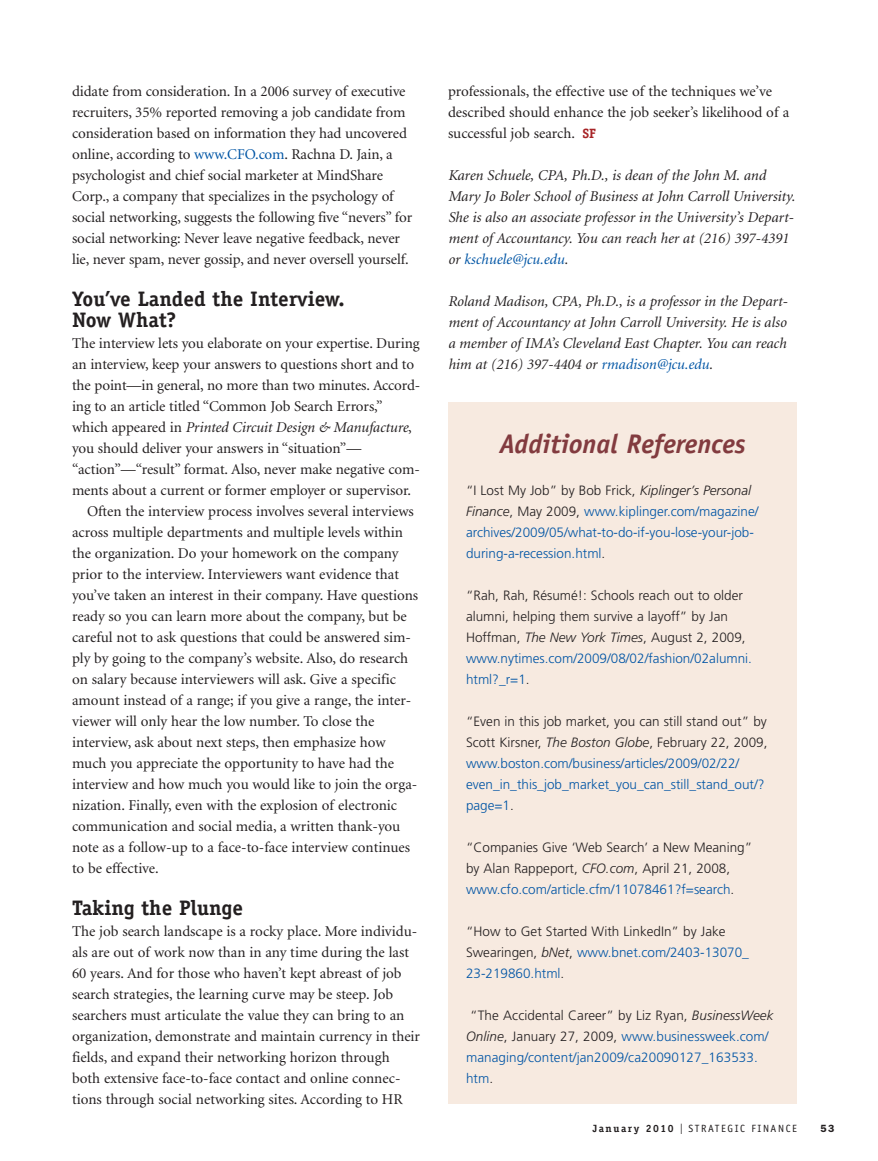
<style>
.page{position:relative;width:878px;height:1161px;background:#fff}
.page>*{position:absolute;margin:0;border:0;box-sizing:border-box;transform-origin:0 0}
.t1{font:italic 700 27px "Officina Sans";color:#823b3f}
.t2{font:700 21px/21px "Officina Serif";color:#231f20}
.t3{font:15px/21px "Minion";color:#231f20}
.t4{font:italic 15px/21px "Minion";color:#231f20}
.t5{font:300 13.5px/21px "Frutiger";color:#0155a5}
.t6{font:300 13.5px/21px "Frutiger";color:#231f20}
.t7{font:10.5px "Officina Sans";letter-spacing:.15em;color:#231f20}
.t8{font:600 10.5px "Franklin Gothic";color:#231f20}
.s1{color:#0155a5}
.s2{font-style:normal}
.s3{font-family:"Officina Serif";font-weight:700;font-size:13.5px;color:#a72427}
.s4{color:#231f20}
.s5{font-style:italic;color:#231f20}
.s6{font-style:italic}
.s7{font-family:"Officina Serif";font-weight:700}
.s8{font-family:"Franklin Gothic";font-size:15px}
</style>
<div class="page">
<div style="left:448px;top:403px;width:348px;height:701px;background:#f7eae0"></div>
<p class="t3" style="left:72px;top:82px;width:342px">didate from consideration. In a 2006 survey of executive recruiters, 35% reported removing a job candidate from consideration based on information they had uncovered online, according to <span class="s1">www.CFO.com</span>. Rachna D. Jain, a psychologist and chief social marketer at MindShare Corp., a company that specializes in the psychology of social networking, suggests the following five “nevers” for social networking: Never leave negative feedback, never lie, never spam, never gossip, and never oversell yourself.</p>
<h2 class="t2" style="left:72px;top:290px;width:274px">You’ve Landed the Interview.<br>Now What?</h2>
<p class="t3" style="left:72px;top:334px;width:349px">The interview lets you elaborate on your expertise. During</p>
<p class="t3" style="left:72px;top:355px;width:343px">an interview, keep your answers to questions short and to</p>
<p class="t3" style="left:72px;top:376px;width:350px">the point—in general, no more than two minutes. Accord-</p>
<p class="t3" style="left:72px;top:397px;width:312px">ing to an article titled “Common Job Search Errors,”</p>
<p class="t4" style="left:72px;top:418px;width:341px"><span class="s2">which appeared in</span> Printed Circuit Design &amp; Manufacture<span class="s2">,</span></p>
<p class="t3" style="left:72px;top:439px;width:291px">you should deliver your answers in “situation”—</p>
<p class="t3" style="left:72px;top:460px;width:349px">“action”—“result” format. Also, never make negative com-</p>
<p class="t3" style="left:72px;top:481px;width:341px">ments about a current or former employer or supervisor.</p>
<p class="t3" style="left:87px;top:502px;width:328px">Often the interview process involves several interviews</p>
<p class="t3" style="left:72px;top:523px;width:332px">across multiple departments and multiple levels within</p>
<p class="t3" style="left:72px;top:544px;width:328px">the organization. Do your homework on the company</p>
<p class="t3" style="left:72px;top:565px;width:328px">prior to the interview. Interviewers want evidence that</p>
<p class="t3" style="left:72px;top:586px;width:348px">you’ve taken an interest in their company. Have questions</p>
<p class="t3" style="left:72px;top:607px;width:336px">ready so you can learn more about the company, but be</p>
<p class="t3" style="left:72px;top:628px;width:340px">careful not to ask questions that could be answered sim-</p>
<p class="t3" style="left:72px;top:649px;width:338px">ply by going to the company’s website. Also, do research</p>
<p class="t3" style="left:72px;top:670px;width:325px">on salary because interviewers will ask. Give a specific</p>
<p class="t3" style="left:72px;top:691px;width:341px">amount instead of a range; if you give a range, the inter-</p>
<p class="t3" style="left:72px;top:712px;width:304px">viewer will only hear the low number. To close the</p>
<p class="t3" style="left:72px;top:733px;width:315px">interview, ask about next steps, then emphasize how</p>
<p class="t3" style="left:72px;top:754px;width:323px">much you appreciate the opportunity to have had the</p>
<p class="t3" style="left:72px;top:775px;width:347px">interview and how much you would like to join the orga-</p>
<p class="t3" style="left:72px;top:796px;width:326px">nization. Finally, even with the explosion of electronic</p>
<p class="t3" style="left:72px;top:817px;width:330px">communication and social media, a written thank-you</p>
<p class="t3" style="left:72px;top:838px;width:339px">note as a follow-up to a face-to-face interview continues</p>
<p class="t3" style="left:72px;top:859px;width:88px">to be effective.</p>
<h2 class="t2" style="left:72px;top:899px;width:172px">Taking the Plunge</h2>
<p class="t3" style="left:72px;top:922px;width:349px">The job search landscape is a rocky place. More individu&shy;als are out of work now than in any time during the last 60 years. And for those who haven’t kept abreast of job search strategies, the learning curve may be steep. Job searchers must articulate the value they can bring to an organization, demonstrate and maintain currency in their fields, and expand their networking horizon through both extensive face-to-face contact and online connec&shy;tions through social networking sites. According to HR</p>
<p class="t3" style="left:448px;top:82px;width:343px">professionals, the effective use of the techniques we’ve described should enhance the job seeker’s likelihood of a successful job search. <span class="s3">SF</span></p>
<p class="t4" style="left:448px;top:166px;width:348px">Karen Schuele, CPA, Ph.D., is dean of the John M. and Mary Jo Boler School of Business at John Carroll University.<br>She is also an associate professor in the University’s Depart&shy;ment of Accountancy. You can reach her at (216) 397-4391 or <span class="s1">kschuele@jcu.edu</span>.</p>
<p class="t4" style="left:448px;top:292px;width:341px;text-align:justify">Roland Madison, CPA, Ph.D., is a professor in the Depart&shy;ment of Accountancy at John Carroll University. He is also a member of IMA’s Cleveland East Chapter. You can reach him at (216) 397-4404 or <span class="s1">rmadison@jcu.edu</span>.</p>
<h1 class="t1" style="left:499px;top:434px;width:247px">Additional References</h1>
<p class="t5" style="left:466px;top:481px;width:294px"><span class="s4">“I Lost My Job” by Bob Frick,</span> <span class="s5">Kiplinger’s Personal Finance</span><span class="s4">, May 2009,</span> www.kiplinger.com/magazine/ archives/2009/05/what-to-do-if-you-lose-your-job&shy;during-a-recession.html<span class="s4">.</span></p>
<p class="t6" style="left:466px;top:586px;width:287px">“Rah, Rah, Résumé!: Schools reach out to older alumni, helping them survive a layoff” by Jan Hoffman, <span class="s6">The New York Times</span>, August 2, 2009, <span class="s1">www.nytimes.com/2009/08/02/fashion/02alumni. html?_r=1</span>.</p>
<p class="t5" style="left:466px;top:712px;width:303px"><span class="s4">“Even in this job market, you can still stand out” by Scott Kirsner,</span> <span class="s5">The Boston Globe</span><span class="s4">, February 22, 2009, </span>www.boston.com/business/articles/2009/02/22/ even_in_this_job_market_you_can_still_stand_out/? page=1<span class="s4">.</span></p>
<p class="t6" style="left:466px;top:838px;width:288px">“Companies Give ‘Web Search’ a New Meaning” by Alan Rappeport, <span class="s6">CFO.com</span>, April 21, 2008, <span class="s1">www.cfo.com/article.cfm/11078461?f=search</span>.</p>
<p class="t6" style="left:466px;top:922px;width:284px">“How to Get Started With LinkedIn” by Jake<br>Swearingen, <span class="s6">bNet</span>, <span class="s1">www.bnet.com/2403-13070_<br>23-219860.html</span>.</p>
<p class="t5" style="left:466px;top:1006px;width:309px;text-indent:4px"><span class="s4">“The Accidental Career” by Liz Ryan,</span> <span class="s5">BusinessWeek Online</span><span class="s4">, January 27, 2009,</span> www.businessweek.com/ managing/content/jan2009/ca20090127_163533. htm<span class="s4">.</span></p>
<p class="t7" style="left:592px;top:1125px;width:206px"><span class="s7">January 2010</span> <span class="s8">I</span> STRATEGIC FINANCE</p>
<p class="t8" style="left:820px;top:1125px;width:16px">53</p>
</div>
